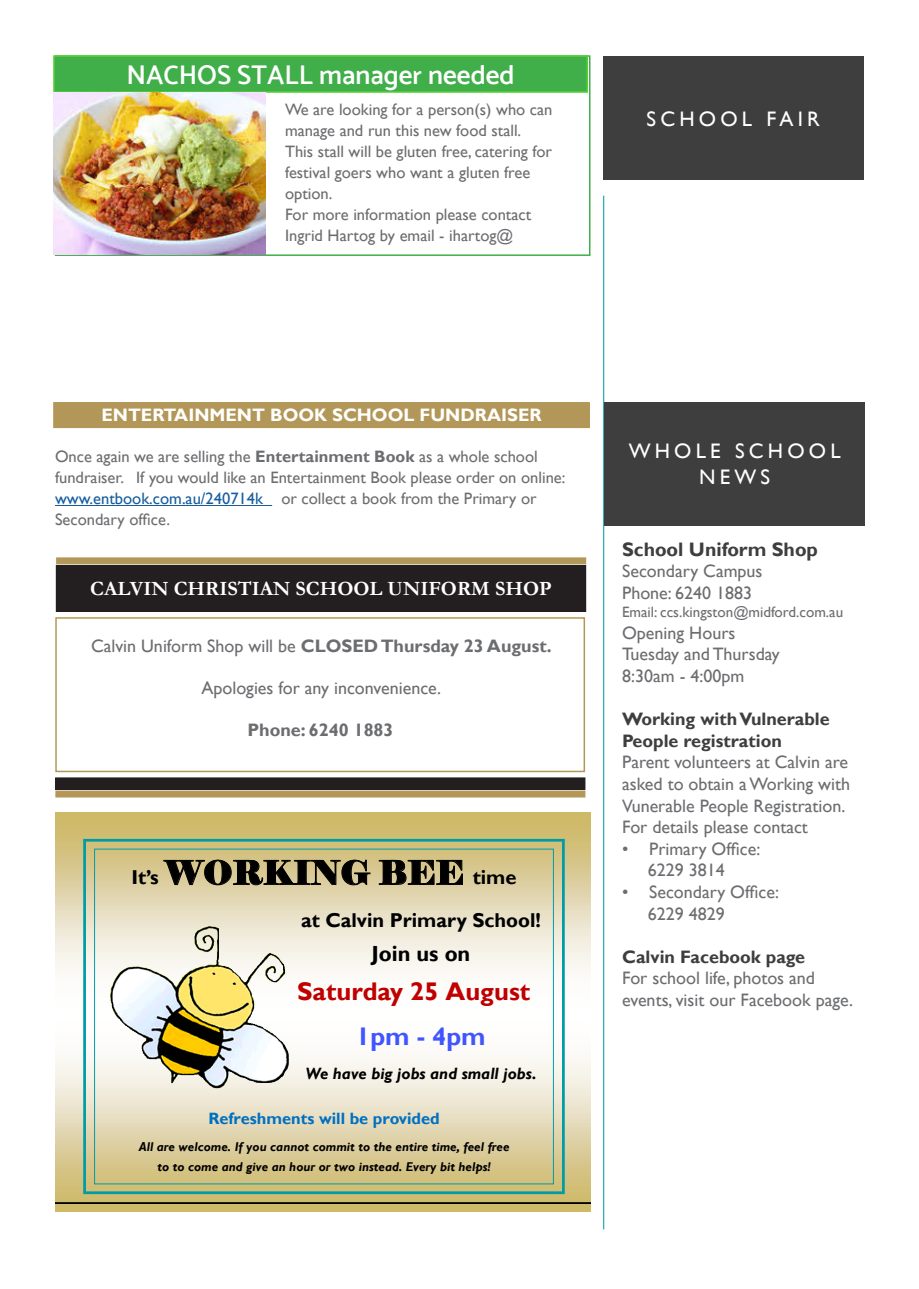
<style>
.page{position:relative;width:919px;height:1289px;background:#fff}
.page>*{position:absolute;margin:0;border:0;box-sizing:border-box;transform-origin:0 0}
.t1{font:32.7px "Elephant";color:#000}
.body_copy{font:27px "Mosk Semi Bold 600";color:#fff}
.t2{font:700 25.5px/44.2px "Gill Sans";color:#c00000;text-align:center}
.t3{font:700 21.9px "Gill Sans";color:#000}
.t4{font:21px/25.2px "Gill Sans";letter-spacing:.2em;color:#fff;text-align:center}
.t5{font:700 20.4px "Garamond";color:#fff}
.t6{font:700 20.1px "Gill Sans";color:#000}
.t7{font:700 19.5px "Gill Sans";color:#3e3e3f}
.body_copy-2{font:18px/21.6px "Gill Sans";color:#6c6d70;text-align:justify}
.t8{font:700 18px/21.6px "Gill Sans";color:#3e3e3f}
.t9{font:700 18px "Gill Sans";color:#fff}
.body_copy-3{font:700 18px "Gill Sans";color:#6c6d70}
.body_copy-4{font:16.5px/21px "Gill Sans";color:#6c6d70}
.t10{font:italic 700 16.35px "Gill Sans";color:#000}
.t11{font:700 16.35px "Gill Sans";color:#0070c0}
.t12{font:15px "Gill Sans";color:#6c6d70}
.t13{font:italic 700 12.75px/20.2px "Gill Sans";color:#000;text-align:center}
.s1{font-weight:700}
.s2{color:#175d9e}
.s3{font-family:"Gill Sans";font-weight:700;font-size:20.1px}
.s4{color:#4055ff}
.s5{font-style:normal}
</style>
<div class="page">
<hr style="left:603px;top:196px;width:1px;height:1033px;background:#00a0b0">
<div style="left:604px;top:402px;width:261px;height:123px;background:#3e3e3f"></div>
<div style="left:56px;top:565px;width:529px;height:46px;background:#231f20"></div>
<div style="left:56px;top:565px;width:530px;height:47px;border:1px solid #231f20"></div>
<div style="left:56px;top:778px;width:529px;height:11px;background:#231f20"></div>
<div style="left:55px;top:777px;width:530px;height:12px;border:1px solid #231f20"></div>
<div style="left:55px;top:790px;width:530px;height:7px;background:#b39758;border:1px solid #b39758"></div>
<div style="left:55px;top:617px;width:530px;height:155px;border:2px solid #b39758"></div>
<div style="left:56px;top:557px;width:530px;height:7px;background:#b39758;border:1px solid #b39758"></div>
<hr style="left:55px;top:505px;width:217px;height:1px;background:#175d9e">
<div style="left:54px;top:403px;width:535px;height:24px;background:#b39758"></div>
<div style="left:53px;top:402px;width:536px;height:26px;border:2px solid #b39758"></div>
<div style="left:54px;top:56px;width:533px;height:36px;background:#40ae49"></div>
<div style="left:53px;top:55px;width:535px;height:38px;border:2px solid #54d335"></div>
<img style="left:53px;top:93px;width:212px;height:161px">
<div style="left:602px;top:57px;width:261px;height:123px;background:#3e3e3f"></div>
<svg style="left:55px;top:813px;width:535px;height:398px"></svg>
<div style="left:83px;top:838px;width:481px;height:356px;border:3px solid #009ca6"></div>
<div style="left:94px;top:848px;width:460px;height:336px;border:1px solid #009ca6"></div>
<svg style="left:163px;top:859px;width:208px;height:26px;background:#aca075"></svg>
<svg style="left:378px;top:859px;width:85px;height:26px;background:#a3976f"></svg>
<img style="left:106px;top:926px;width:183px;height:163px">
<hr style="left:55px;top:1202px;width:535px;height:1px;background:#000">
<p class="body_copy" style="left:126px;top:58px;width:389px">NACHOS STALL manager needed</p>
<p class="body_copy-4" style="left:285px;top:99px;width:269px">We are looking for a person(s) who can manage and run this new food stall.</p>
<p class="body_copy-4" style="left:285px;top:141px;width:268px">This stall will be gluten free, catering for festival goers who want a gluten free option.</p>
<p class="body_copy-4" style="left:285px;top:204px;width:248px">For more information please contact<br>Ingrid Hartog by email - ihartog@</p>
<p class="t4" style="left:646px;top:106px;width:175px">SCHOOL FAIR</p>
<p class="t9" style="left:101px;top:404px;width:441px">ENTERTAINMENT BOOK SCHOOL FUNDRAISER</p>
<p class="body_copy-4" style="left:55px;top:446px;width:512px">Once again we are selling the <span class="s1">Entertainment Book</span> as a whole school fundraiser. If you would like an Entertainment Book please order on online: <span class="s2">www.entbook.com.au/240714k</span> or collect a book from the Primary or Secondary office.</p>
<p class="t5" style="left:90px;top:575px;width:463px">CALVIN CHRISTIAN SCHOOL UNIFORM SHOP</p>
<p class="body_copy-2" style="left:91px;top:635px;width:462px">Calvin Uniform Shop will be <span class="s1">CLOSED Thursday 23 August.</span></p>
<p class="body_copy-2" style="left:201px;top:677px;width:241px">Apologies for any inconvenience.</p>
<p class="body_copy-3" style="left:247px;top:719px;width:147px">Phone: 6240 1883</p>
<p class="t1" style="left:131px;top:852px;width:386px"><span class="s3">It’s</span> WORKING BEE <span class="s3">time</span></p>
<p class="t6" style="left:301px;top:907px;width:241px">at Calvin Primary School!</p>
<p class="t3" style="left:371px;top:940px;width:100px">Join us on</p>
<p class="t2" style="left:297px;top:970px;width:235px">Saturday 25 August<br><span class="s4">1pm - 4pm</span></p>
<p class="t10" style="left:305px;top:1064px;width:232px">We have big jobs and small jobs<span class="s5">.</span></p>
<p class="t11" style="left:208px;top:1109px;width:233px">Refreshments will be provided</p>
<p class="t13" style="left:139px;top:1136px;width:372px">All are welcome. If you cannot commit to the entire time, feel free to to come and give an hour or two instead. Every bit helps!</p>
<p class="t4" style="left:628px;top:439px;width:213px">WHOLE SCHOOL<br>NEWS</p>
<p class="t7" style="left:622px;top:537px;width:197px">School Uniform Shop</p>
<p class="body_copy-2" style="left:622px;top:561px;width:142px">Secondary Campus</p>
<p class="body_copy-2" style="left:622px;top:582px;width:131px">Phone: 6240 1883</p>
<p class="t12" style="left:622px;top:603px;width:222px">Email: ccs.kingston@midford.com.au</p>
<p class="body_copy-2" style="left:622px;top:622px;width:115px">Opening Hours</p>
<p class="body_copy-2" style="left:622px;top:643px;width:159px">Tuesday and Thursday</p>
<p class="body_copy-2" style="left:622px;top:665px;width:124px">8:30am - 4:00pm</p>
<p class="t8" style="left:622px;top:708px;width:209px">Working with Vulnerable<br>People registration</p>
<p class="body_copy-2" style="left:622px;top:751px;width:229px">Parent volunteers at Calvin are asked to obtain a Working with Vunerable People Registration.</p>
<p class="body_copy-2" style="left:622px;top:816px;width:187px">For details please contact</p>
<p class="body_copy-2" style="left:622px;top:838px;width:140px">• Primary Office:</p>
<p class="body_copy-2" style="left:647px;top:859px;width:79px">6229 3814</p>
<p class="body_copy-2" style="left:622px;top:881px;width:158px">• Secondary Office:</p>
<p class="body_copy-2" style="left:647px;top:903px;width:79px">6229 4829</p>
<p class="t8" style="left:622px;top:946px;width:184px">Calvin Facebook page</p>
<p class="body_copy-2" style="left:622px;top:967px;width:232px">For school life, photos and events, visit our Facebook page.</p>
</div>
